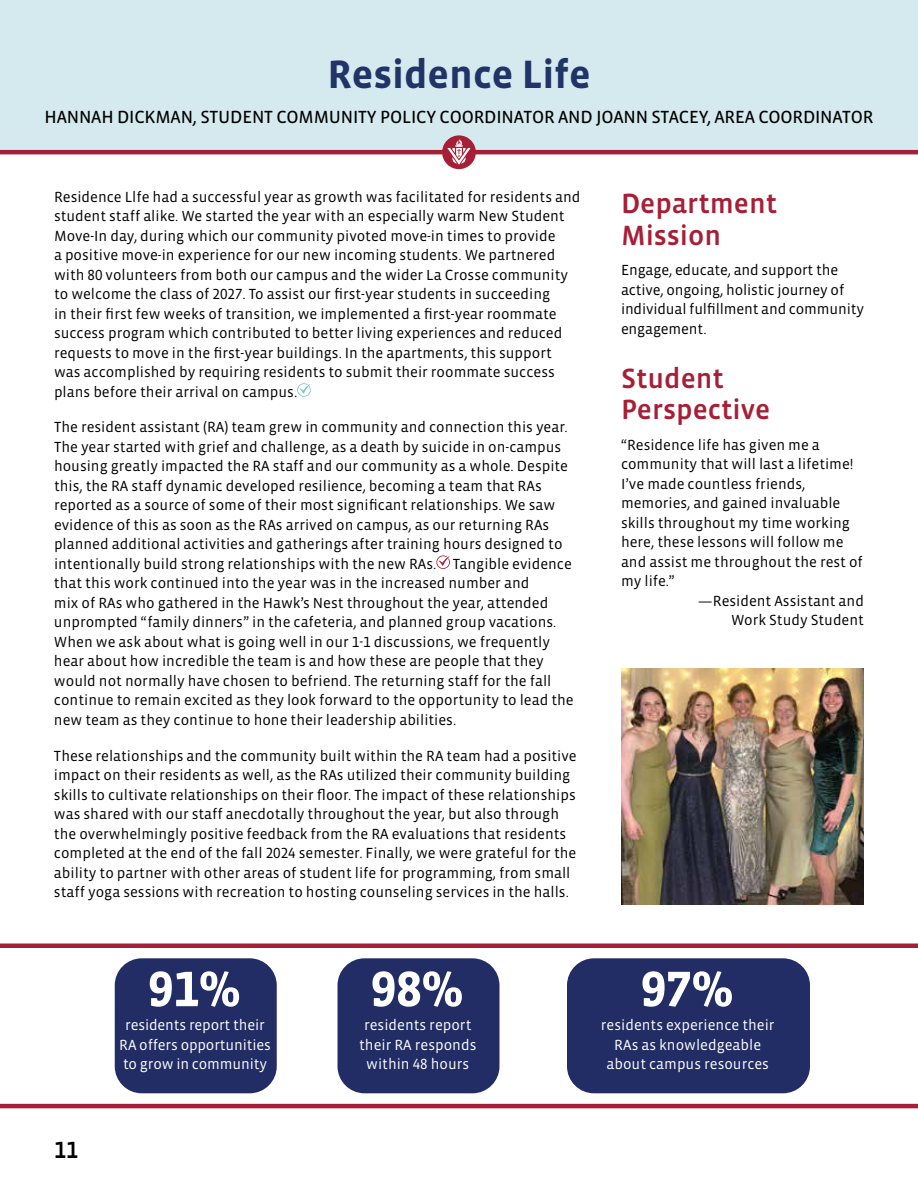
<style>
.page{position:relative;width:918px;height:1188px;background:#fff}
.page>*{position:absolute;margin:0;border:0;box-sizing:border-box;transform-origin:0 0}
.t1{font:700 51px "Vista Slab OTCE";color:#fff}
.t2{font:700 40.5px "Vista Sans OTCE";color:#213468}
.t3{font:500 28.5px/31.5px "Vista Sans OTCE";color:#a71f36}
.t4{font:500 24px "Vista Sans OTCE";color:#000}
.t5{font:18px "Vista Sans OTCE";letter-spacing:-.01em;color:#000}
.t6{font:15px/19.5px "Vista Sans OTCE";color:#000}
.t7{font:15px/19.5px "Vista Sans OTCE";color:#fff;text-align:center}
</style>
<div class="page">
<div style="left:0;top:0;width:918px;height:152px;background:#d5eaee"></div>
<hr style="left:0;top:150px;width:918px;height:4px;background:#a71f36">
<svg style="left:297px;top:383px;width:14px;height:14px"></svg>
<svg style="left:436px;top:555px;width:14px;height:14px"></svg>
<hr style="left:0;top:944px;width:918px;height:4px;background:#a71f36">
<svg style="left:442px;top:135px;width:34px;height:34px"></svg>
<div style="left:115px;top:958px;width:162px;height:135px;background:#222d65;border-radius:27px"></div>
<div style="left:567px;top:958px;width:243px;height:135px;background:#222d65;border-radius:27px"></div>
<div style="left:338px;top:958px;width:162px;height:135px;background:#222d65;border-radius:27px"></div>
<img style="left:621px;top:668px;width:243px;height:236px">
<hr style="left:0;top:1104px;width:918px;height:4px;background:#a71f36">
<h2 class="t2" style="left:327px;top:52px;width:265px">Residence Life</h2>
<p class="t5" style="left:45px;top:107px;width:831px">HANNAH DICKMAN, STUDENT COMMUNITY POLICY COORDINATOR AND JOANN STACEY, AREA COORDINATOR</p>
<p class="t6" style="left:54px;top:187px;width:528px">Residence Llfe had a successful year as growth was facilitated for residents and student staff alike. We started the year with an especially warm New Student Move-In day, during which our community pivoted move-in times to provide<br>a positive move-in experience for our new incoming students. We partnered with 80 volunteers from both our campus and the wider La Crosse community to welcome the class of 2027. To assist our first-year students in succeeding<br>in their first few weeks of transition, we implemented a first-year roommate success program which contributed to better living experiences and reduced requests to move in the first-year buildings. In the apartments, this support was accomplished by requiring residents to submit their roommate success plans before their arrival on campus.</p>
<p class="t6" style="left:54px;top:418px;width:521px">The resident assistant (RA) team grew in community and connection this year.<br>The year started with grief and challenge, as a death by suicide in on-campus housing greatly impacted the RA staff and our community as a whole. Despite this, the RA staff dynamic developed resilience, becoming a team that RAs reported as a source of some of their most significant relationships. We saw evidence of this as soon as the RAs arrived on campus, as our returning RAs planned additional activities and gatherings after training hours designed to intentionally build strong relationships with the new RAs. Tangible evidence that this work continued into the year was in the increased number and<br>mix of RAs who gathered in the Hawk’s Nest throughout the year, attended unprompted “family dinners” in the cafeteria, and planned group vacations.<br>When we ask about what is going well in our 1-1 discussions, we frequently hear about how incredible the team is and how these are people that they would not normally have chosen to befriend. The returning staff for the fall continue to remain excited as they look forward to the opportunity to lead the new team as they continue to hone their leadership abilities.</p>
<p class="t6" style="left:54px;top:746px;width:524px">These relationships and the community built within the RA team had a positive impact on their residents as well, as the RAs utilized their community building skills to cultivate relationships on their floor. The impact of these relationships was shared with our staff anecdotally throughout the year, but also through the overwhelmingly positive feedback from the RA evaluations that residents completed at the end of the fall 2024 semester. Finally, we were grateful for the ability to partner with other areas of student life for programming, from small staff yoga sessions with recreation to hosting counseling services in the halls.</p>
<h3 class="t3" style="left:621px;top:188px;width:158px">Department<br>Mission</h3>
<p class="t6" style="left:621px;top:260px;width:244px">Engage, educate, and support the active, ongoing, holistic journey of individual fulfillment and community engagement.</p>
<h3 class="t3" style="left:621px;top:362px;width:151px">Student<br>Perspective</h3>
<p class="t6" style="left:621px;top:435px;width:200px">“Residence life has given me a</p>
<p class="t6" style="left:621px;top:454px;width:234px">community that will last a lifetime!</p>
<p class="t6" style="left:621px;top:474px;width:186px">I’ve made countless friends,</p>
<p class="t6" style="left:621px;top:493px;width:221px">memories, and gained invaluable</p>
<p class="t6" style="left:621px;top:513px;width:231px">skills throughout my time working</p>
<p class="t6" style="left:621px;top:532px;width:224px">here, these lessons will follow me</p>
<p class="t6" style="left:621px;top:552px;width:243px">and assist me throughout the rest of</p>
<p class="t6" style="left:621px;top:571px;width:55px">my life.”</p>
<p class="t6" style="left:698px;top:591px;width:168px">—Resident Assistant and</p>
<p class="t6" style="left:731px;top:610px;width:134px">Work Study Student</p>
<h3 class="t4" style="left:54px;top:1136px;width:25px">11</h3>
<h1 class="t1" style="left:148px;top:960px;width:94px">91%</h1>
<p class="t7" style="left:119px;top:1015px;width:153px">residents report their<br>RA offers opportunities to grow in community</p>
<h1 class="t1" style="left:371px;top:960px;width:94px">98%</h1>
<p class="t7" style="left:359px;top:1015px;width:119px">residents report their RA responds within 48 hours</p>
<h1 class="t1" style="left:641px;top:960px;width:94px">97%</h1>
<p class="t7" style="left:601px;top:1015px;width:175px">residents experience their<br>RAs as knowledgeable about campus resources</p>
</div>
